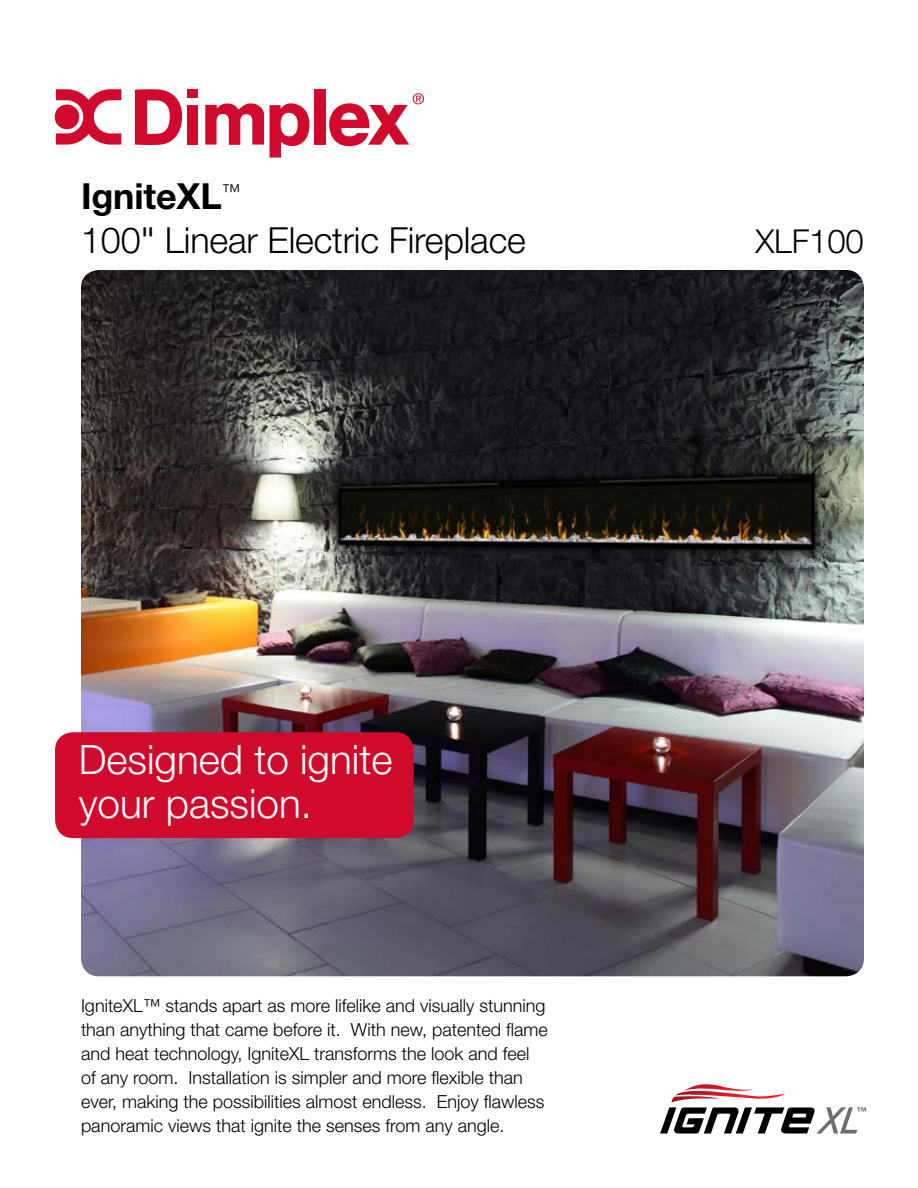
<style>
.page{position:relative;width:918px;height:1188px;background:#fff}
.page>*{position:absolute;margin:0;border:0;box-sizing:border-box;transform-origin:0 0}
.t1{font:300 40.5px/43.5px "Helvetica Neue LT Std";color:#fff}
.t2{font:300 36px/43.5px "Helvetica Neue LT Std";letter-spacing:-.005em;color:#000}
.t3{font:300 33px "Helvetica Neue LT Std";letter-spacing:-.005em;color:#000}
.t4{font:300 18px/24px "Helvetica Neue LT Std";color:#000}
.s1{font-weight:700}
.s2{font-weight:400;font-stretch:condensed}
</style>
<div class="page">
<img style="left:81px;top:270px;width:783px;height:706px">
<svg style="left:135px;top:89px;width:47px;height:57px"></svg>
<div style="left:187px;top:89px;width:11px;height:9px;background:#cf0a2c"></div>
<div style="left:187px;top:105px;width:11px;height:40px;background:#cf0a2c"></div>
<svg style="left:205px;top:103px;width:104px;height:55px"></svg>
<div style="left:314px;top:89px;width:11px;height:56px;background:#cf0a2c"></div>
<svg style="left:329px;top:93px;width:95px;height:53px"></svg>
<svg style="left:54px;top:89px;width:67px;height:56px"></svg>
<div style="left:55px;top:732px;width:359px;height:106px;background:#d00a2c;border-radius:18px"></div>
<svg style="left:660px;top:1084px;width:206px;height:50px"></svg>
<h2 class="t2" style="left:81px;top:174px;width:446px"><span class="s1">IgniteXL</span><sup>™<br></sup>100<span class="s2">"</span> Linear Electric Fireplace</h2>
<h1 class="t1" style="left:79px;top:737px;width:315px">Designed to ignite your passion.</h1>
<p class="t4" style="left:81px;top:993px;width:468px">IgniteXL™ stands apart as more lifelike and visually stunning than anything that came before it. With new, patented flame and heat technology, IgniteXL transforms the look and feel of any room. Installation is simpler and more flexible than ever, making the possibilities almost endless. Enjoy flawless panoramic views that ignite the senses from any angle.</p>
<h3 class="t3" style="left:755px;top:221px;width:110px">XLF100</h3>
</div>
